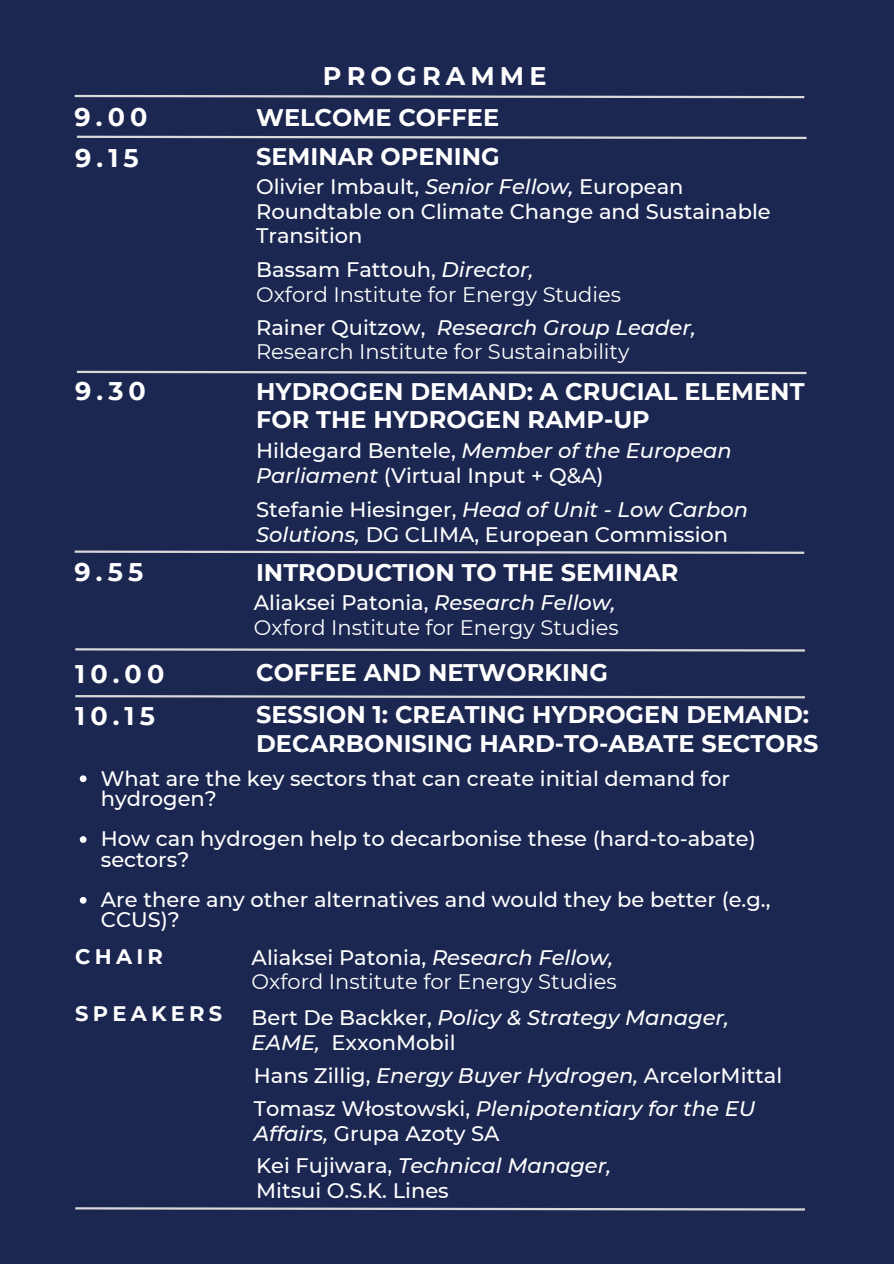
<style>
.page{position:relative;width:894px;height:1264px;background:#fff}
.page>*{position:absolute;margin:0;border:0;box-sizing:border-box;transform-origin:0 0}
.t1{font:700 25.5px "Montserrat";letter-spacing:.2em;color:#fff}
.t2{font:700 24px/28.2px "Montserrat";color:#fff}
.t3{font:500 21px/24.8px "Montserrat";color:#fff}
.t4{font:21px/24.8px "Montserrat";color:#fff}
.t5{font:italic 500 21px/32.7px "Montserrat";color:#fff}
.t6{font:700 21px "Montserrat";letter-spacing:.2em;color:#fff}
.s1{font-style:italic}
.s2{font-weight:500}
.s3{font-weight:500;font-style:italic}
.s4{font-style:normal}
</style>
<div class="page">
<div style="left:0;top:0;width:893px;height:1263px;background:#1b2751"></div>
<svg style="left:74px;top:94px;width:731px;height:5px"></svg>
<svg style="left:75px;top:695px;width:730px;height:4px"></svg>
<svg style="left:75px;top:648px;width:730px;height:4px"></svg>
<svg style="left:80px;top:775px;width:6px;height:7px"></svg>
<svg style="left:80px;top:836px;width:6px;height:6px"></svg>
<svg style="left:80px;top:897px;width:6px;height:6px"></svg>
<svg style="left:75px;top:1207px;width:730px;height:4px"></svg>
<svg style="left:76px;top:370px;width:731px;height:5px"></svg>
<svg style="left:74px;top:550px;width:731px;height:4px"></svg>
<svg style="left:76px;top:135px;width:731px;height:4px"></svg>
<p class="t1" style="left:323px;top:60px;width:225px">PROGRAMME</p>
<p class="t1" style="left:75px;top:101px;width:74px">9.00</p>
<p class="t2" style="left:256px;top:103px;width:244px">WELCOME COFFEE</p>
<p class="t1" style="left:75px;top:142px;width:65px">9.15</p>
<p class="t2" style="left:256px;top:142px;width:245px">SEMINAR OPENING</p>
<p class="t3" style="left:256px;top:174px;width:516px">Olivier Imbault, <span class="s1">Senior Fellow,</span> European<br>Roundtable on Climate Change and Sustainable<br>Transition</p>
<p class="t4" style="left:256px;top:257px;width:366px"><span class="s2">Bassam Fattouh,</span> <span class="s3">Director,<br></span>Oxford Institute for Energy Studies</p>
<p class="t4" style="left:256px;top:315px;width:441px"><span class="s2">Rainer Quitzow,</span> <span class="s3">Research Group Leader,<br></span>Research Institute for Sustainability</p>
<p class="t1" style="left:75px;top:375px;width:72px">9.30</p>
<p class="t2" style="left:256px;top:377px;width:549px">HYDROGEN DEMAND: A CRUCIAL ELEMENT<br>FOR THE HYDROGEN RAMP-UP</p>
<p class="t3" style="left:256px;top:438px;width:477px">Hildegard Bentele, <span class="s1">Member of the European<br>Parliament</span> (Virtual Input + Q&amp;A)</p>
<p class="t3" style="left:256px;top:497px;width:493px">Stefanie Hiesinger, <span class="s1">Head of Unit - Low Carbon<br>Solutions,</span> DG CLIMA, European Commission</p>
<p class="t1" style="left:75px;top:557px;width:70px">9.55</p>
<p class="t2" style="left:256px;top:558px;width:423px">INTRODUCTION TO THE SEMINAR</p>
<p class="t4" style="left:254px;top:590px;width:366px"><span class="s2">Aliaksei Patonia,</span> <span class="s3">Research Fellow,<br></span>Oxford Institute for Energy Studies</p>
<p class="t1" style="left:75px;top:658px;width:90px">10.00</p>
<p class="t2" style="left:256px;top:658px;width:353px">COFFEE AND NETWORKING</p>
<p class="t1" style="left:75px;top:700px;width:81px">10.15</p>
<p class="t2" style="left:256px;top:700px;width:563px">SESSION 1: CREATING HYDROGEN DEMAND:<br>DECARBONISING HARD-TO-ABATE SECTORS</p>
<p class="t3" style="left:101px;top:767px;width:630px;line-height:20.2px">What are the key sectors that can create initial demand for hydrogen?</p>
<p class="t3" style="left:101px;top:828px;width:656px;line-height:20.2px">How can hydrogen help to decarbonise these (hard-to-abate) sectors?</p>
<p class="t3" style="left:101px;top:889px;width:671px;line-height:20.2px">Are there any other alternatives and would they be better (e.g.,<br>CCUS)?</p>
<p class="t6" style="left:75px;top:943px;width:89px">CHAIR</p>
<p class="t4" style="left:251px;top:944px;width:366px"><span class="s2">Aliaksei Patonia,</span> <span class="s3">Research Fellow,<br></span>Oxford Institute for Energy Studies</p>
<p class="t6" style="left:75px;top:1000px;width:148px">SPEAKERS</p>
<p class="t5" style="left:251px;top:1005px;width:478px;line-height:24.8px"><span class="s4">Bert De Backker,</span> Policy &amp; Strategy Manager,<br>EAME, <span class="s4">ExxonMobil</span></p>
<p class="t5" style="left:254px;top:1059px;width:530px"><span class="s4">Hans Zillig,</span> Energy Buyer Hydrogen, <span class="s4">ArcelorMittal<br>Tomasz Włostowski,</span> Plenipotentiary for the EU</p>
<p class="t5" style="left:254px;top:1116px;width:359px">Affairs, <span class="s4">Grupa Azoty SA<br>Kei Fujiwara,</span> Technical Manager,</p>
<p class="t3" style="left:256px;top:1177px;width:194px">Mitsui O.S.K. Lines</p>
</div>
